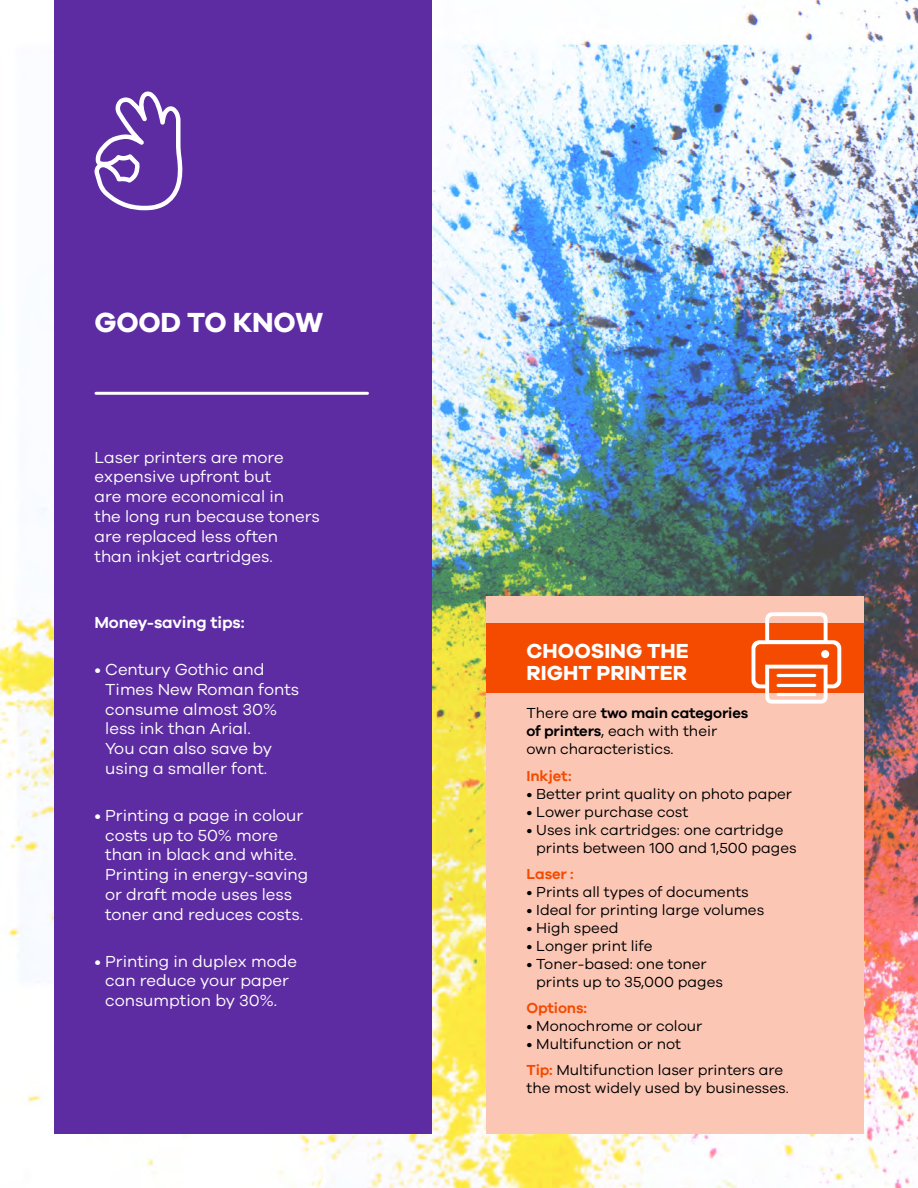
<style>
.page{position:relative;width:918px;height:1188px;background:#fff}
.page>*{position:absolute;margin:0;border:0;box-sizing:border-box;transform-origin:0 0}
.t1{font:700 28.5px "Galano Grotesque";letter-spacing:-.01em;color:#fff}
.t2{font:700 21px/22.5px "Galano Grotesque";color:#fff}
.t3{font:16.5px/19.8px "Galano Grotesque";color:#fff}
.t4{font:600 16.5px "Galano Grotesque";letter-spacing:-.01em;color:#fff}
.t5{font:15px/18px "Galano Grotesque";color:#000}
.t6{font:600 15px "Galano Grotesque";letter-spacing:-.01em;color:#f44b00}
.s1{font-weight:600}
.s2{font-weight:600;color:#f44b00}
</style>
<div class="page">
<img style="left:0;top:0;width:918px;height:1188px">
<div style="left:54px;top:0;width:378px;height:1134px;background:#5e2ca2"></div>
<div style="left:486px;top:596px;width:378px;height:538px;background:#fcc6b5"></div>
<div style="left:486px;top:623px;width:378px;height:69px;background:#f44b00"></div>
<svg style="left:752px;top:612px;width:89px;height:92px"></svg>
<hr style="left:776px;top:684px;width:40px;height:3px;background:#fff;border-radius:2px">
<hr style="left:776px;top:674px;width:40px;height:3px;background:#fff;border-radius:2px">
<hr style="left:776px;top:693px;width:40px;height:3px;background:#fff;border-radius:2px">
<div style="left:821px;top:650px;width:8px;height:8px;background:#fff;border-radius:50%"></div>
<svg style="left:94px;top:91px;width:89px;height:119px"></svg>
<hr style="left:96px;top:392px;width:272px;height:3px;background:#fff">
<h1 class="t1" style="left:94px;top:305px;width:230px">GOOD TO KNOW</h1>
<p class="t3" style="left:94px;top:447px;width:227px">Laser printers are more expensive upfront but<br>are more economical in<br>the long run because toners are replaced less often than inkjet cartridges.</p>
<p class="t4" style="left:94px;top:613px;width:152px">Money-saving tips:</p>
<p class="t3" style="left:105px;top:659px;width:196px;text-indent:-11px">• Century Gothic and<br>Times New Roman fonts consume almost 30% less ink than Arial.<br>You can also save by using a smaller font.</p>
<p class="t3" style="left:105px;top:805px;width:205px;text-indent:-11px">• Printing a page in colour costs up to 50% more than in black and white.<br>Printing in energy-saving or draft mode uses less toner and reduces costs.</p>
<p class="t3" style="left:94px;top:951px;width:204px;text-align:center">• Printing in duplex mode can reduce your paper consumption by 30%.</p>
<p class="t2" style="left:527px;top:639px;width:164px">CHOOSING THE<br>RIGHT PRINTER</p>
<p class="t5" style="left:526px;top:704px;width:223px">There are <span class="s1">two main categories of printers</span>, each with their own characteristics.</p>
<p class="t6" style="left:526px;top:767px;width:47px">Inkjet:</p>
<p class="t5" style="left:526px;top:784px;width:267px">• Better print quality on photo paper</p>
<p class="t5" style="left:526px;top:802px;width:163px">• Lower purchase cost</p>
<p class="t5" style="left:536px;top:820px;width:262px;text-indent:-10px">• Uses ink cartridges: one cartridge prints between 100 and 1,500 pages</p>
<p class="t6" style="left:526px;top:865px;width:49px">Laser :</p>
<p class="t5" style="left:526px;top:882px;width:224px">• Prints all types of documents</p>
<p class="t5" style="left:526px;top:900px;width:239px">• Ideal for printing large volumes</p>
<p class="t5" style="left:526px;top:918px;width:94px">• High speed</p>
<p class="t5" style="left:526px;top:936px;width:128px">• Longer print life</p>
<p class="t5" style="left:536px;top:954px;width:188px;text-indent:-10px">• Toner-based: one toner prints up to 35,000 pages</p>
<p class="t6" style="left:526px;top:999px;width:62px">Options:</p>
<p class="t5" style="left:526px;top:1017px;width:177px">• Monochrome or colour</p>
<p class="t5" style="left:526px;top:1031px;width:258px;line-height:26.2px">• Multifunction or not<br><span class="s2">Tip:</span> Multifunction laser printers are</p>
<p class="t5" style="left:526px;top:1079px;width:264px">the most widely used by businesses.</p>
</div>
